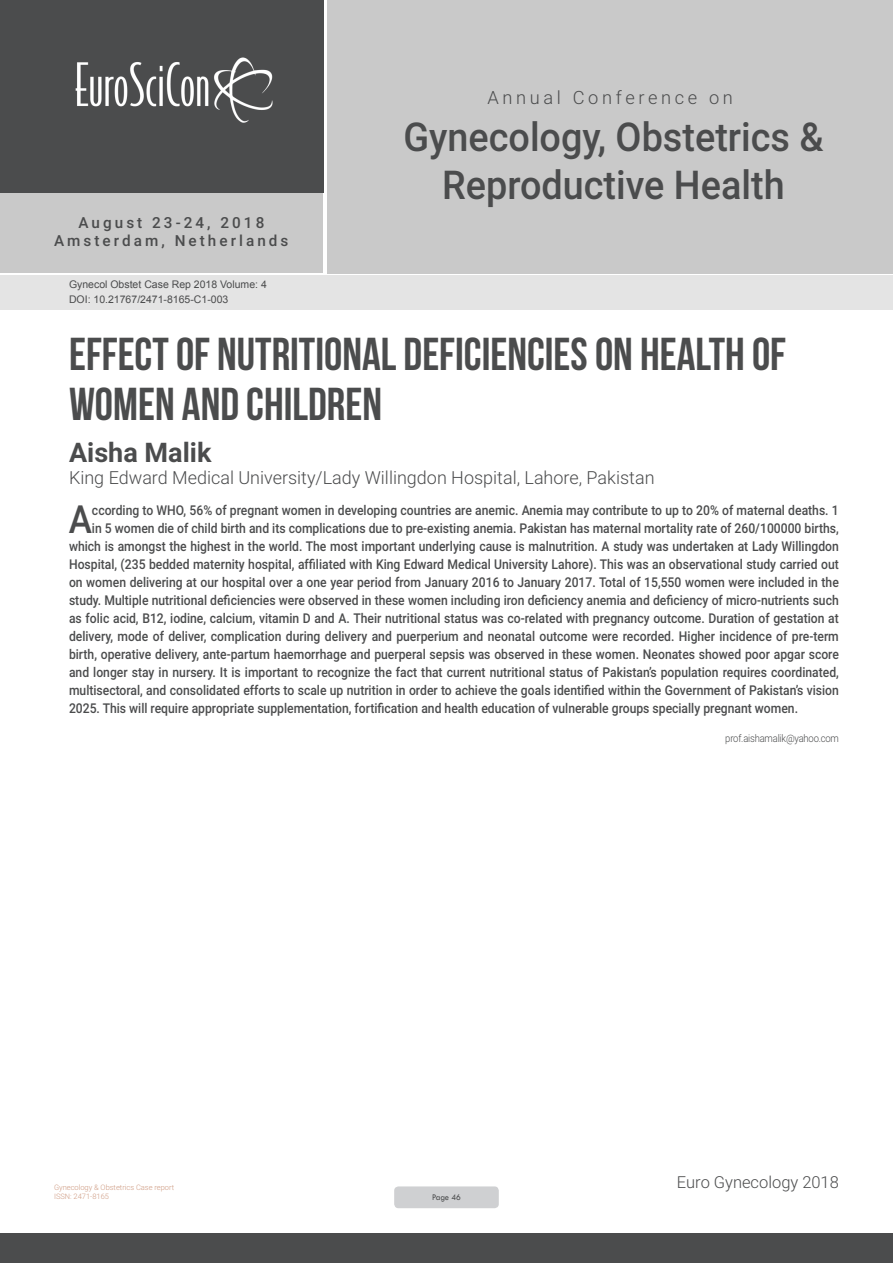
<style>
.page{position:relative;width:893px;height:1263px;background:#fff}
.page>*{position:absolute;margin:0;border:0;box-sizing:border-box;transform-origin:0 0}
.t1{font:46.05px/50.7px "Bebas Neue";color:#4b4c4d}
.t2{font:500 39.75px/47.7px "Roboto";color:#4b4c4d;text-align:center;scale:.95 1}
.Abstract{font:500 38.85px "Roboto";color:#4b4c4d;scale:.9 1}
.t3{font:700 27px "Roboto";color:#4b4c4d}
.t4{font:300 18.3px "Roboto";letter-spacing:.2em;color:#4b4c4d}
.t5{font:300 18px "Roboto";color:#4b4c4d}
.t6{font:300 16.5px "Roboto";color:#4b4c4d}
.t7{font:500 15.3px/18.3px "Roboto";letter-spacing:.2em;color:#4b4c4d;text-align:center}
.Abstract-2{font:500 13.5px "Roboto";color:#4b4c4d;scale:.9 1}
.t8{font:10.5px "Arial";color:#4b4c4d}
.Abstract-3{font:300 10.5px "Roboto";letter-spacing:-.02em;color:#4b4c4d;scale:.9 1}
.t9{font:9px "Tw Cen";letter-spacing:-.02em;color:#4b4c4d;scale:.95 1}
.t10{font:300 7.5px/9px "Roboto";color:#ce9a81}
</style>
<div class="page">
<div style="left:0;top:0;width:323px;height:193px;background:#4b4c4d"></div>
<div style="left:0;top:193px;width:322px;height:80px;background:#c9c9c9"></div>
<div style="left:327px;top:0;width:566px;height:273px;background:#c9c9c9"></div>
<img style="left:75px;top:57px;width:198px;height:66px">
<div style="left:0;top:1233px;width:893px;height:30px;background:#4b4c4d"></div>
<div style="left:1px;top:275px;width:892px;height:35px;background:#e4e4e4"></div>
<div style="left:394px;top:1186px;width:105px;height:22px;background:#cfd0d2;border-radius:4px"></div>
<p class="t7" style="left:54px;top:213px;width:236px">August 23-24, 2018<br>Amsterdam, Netherlands</p>
<p class="t8" style="left:69px;top:278px;width:199px">Gynecol Obstet Case Rep 2018 Volume: 4</p>
<p class="t8" style="left:69px;top:292px;width:161px">DOI: 10.21767/2471-8165-C1-003</p>
<h3 class="t4" style="left:487px;top:85px;width:247px">Annual Conference on</h3>
<h2 class="t2" style="left:403px;top:112px;width:444px">Gynecology, Obstetrics &amp;<br>Reproductive Health</h2>
<p class="t1" style="left:69px;top:328px;width:719px">EFFECT OF NUTRITIONAL DEFICIENCIES ON HEALTH OF<br>WOMEN AND CHILDREN</p>
<p class="t3" style="left:69px;top:433px;width:144px">Aisha Malik</p>
<p class="t5" style="left:69px;top:464px;width:587px">King Edward Medical University/Lady Willingdon Hospital, Lahore, Pakistan</p>
<p class="Abstract" style="left:69px;top:492px;width:27px">A</p>
<p class="Abstract-2" style="left:92px;top:501px;width:831px">ccording to WHO, 56% of pregnant women in developing countries are anemic. Anemia may contribute to up to 20% of maternal deaths. 1</p>
<p class="Abstract-2" style="left:92px;top:519px;width:831px">in 5 women die of child birth and its complications due to pre-existing anemia. Pakistan has maternal mortality rate of 260/100000 births,</p>
<p class="Abstract-2" style="left:69px;top:537px;width:857px">which is amongst the highest in the world. The most important underlying cause is malnutrition. A study was undertaken at Lady Willingdon</p>
<p class="Abstract-2" style="left:69px;top:555px;width:857px">Hospital, (235 bedded maternity hospital, affiliated with King Edward Medical University Lahore). This was an observational study carried out</p>
<p class="Abstract-2" style="left:69px;top:573px;width:857px">on women delivering at our hospital over a one year period from January 2016 to January 2017. Total of 15,550 women were included in the</p>
<p class="Abstract-2" style="left:69px;top:591px;width:857px">study. Multiple nutritional deficiencies were observed in these women including iron deficiency anemia and deficiency of micro-nutrients such</p>
<p class="Abstract-2" style="left:69px;top:609px;width:857px">as folic acid, B12, iodine, calcium, vitamin D and A. Their nutritional status was co-related with pregnancy outcome. Duration of gestation at</p>
<p class="Abstract-2" style="left:69px;top:627px;width:857px">delivery, mode of deliver, complication during delivery and puerperium and neonatal outcome were recorded. Higher incidence of pre-term</p>
<p class="Abstract-2" style="left:69px;top:645px;width:857px">birth, operative delivery, ante-partum haemorrhage and puerperal sepsis was observed in these women. Neonates showed poor apgar score</p>
<p class="Abstract-2" style="left:69px;top:663px;width:857px">and longer stay in nursery. It is important to recognize the fact that current nutritional status of Pakistan’s population requires coordinated,</p>
<p class="Abstract-2" style="left:69px;top:681px;width:857px">multisectoral, and consolidated efforts to scale up nutrition in order to achieve the goals identified within the Government of Pakistan’s vision</p>
<p class="Abstract-2" style="left:69px;top:699px;width:812px">2025. This will require appropriate supplementation, fortification and health education of vulnerable groups specially pregnant women.</p>
<p class="Abstract-3" style="left:725px;top:730px;width:128px">prof.aishamalik@yahoo.com</p>
<p class="t10" style="left:54px;top:1183px;width:122px">Gynecology &amp; Obstetrics Case report<br>ISSN: 2471-8165</p>
<p class="t9" style="left:432px;top:1192px;width:32px">Page 46</p>
<p class="t6" style="left:677px;top:1170px;width:163px">Euro Gynecology 2018</p>
</div>
